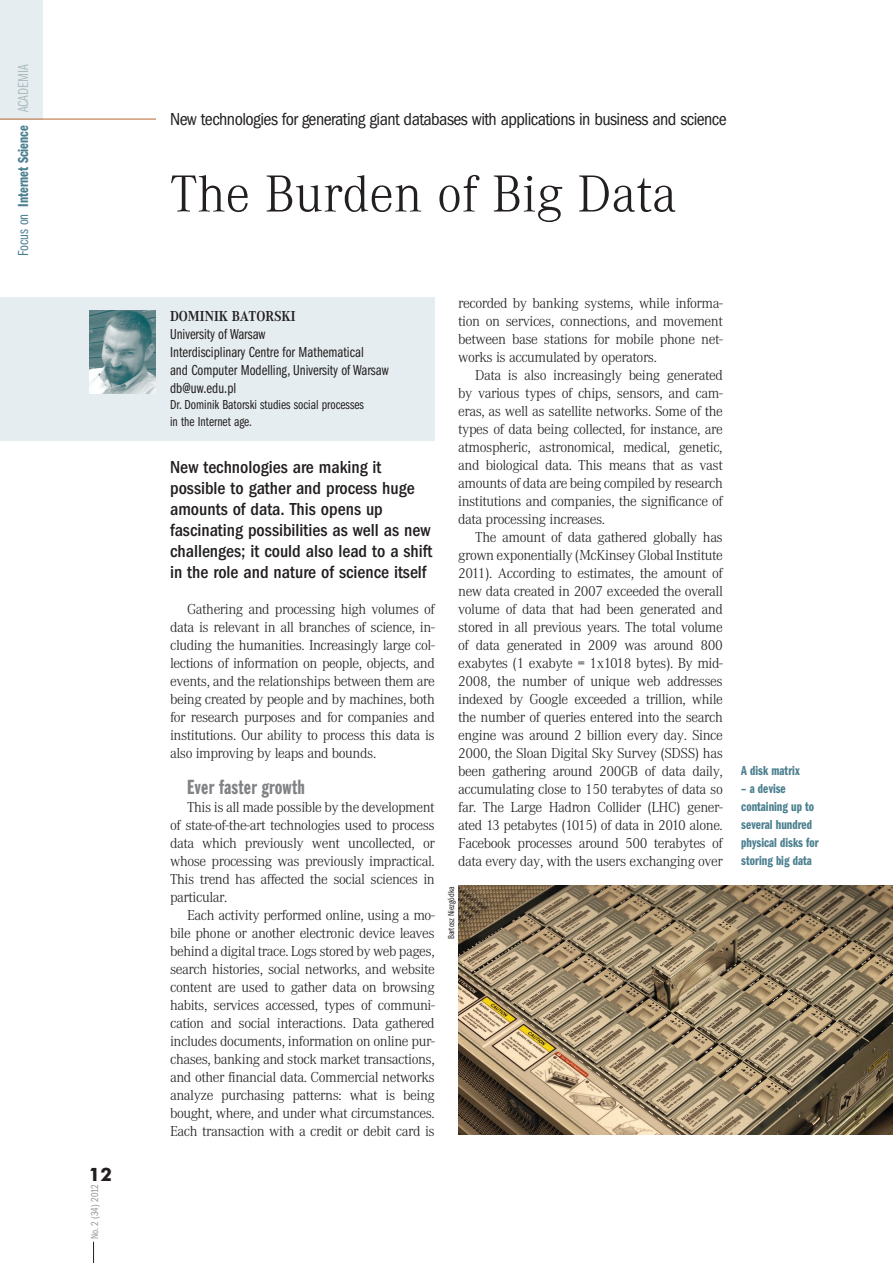
<style>
.page{position:relative;width:893px;height:1263px;background:#fff}
.page>*{position:absolute;margin:0;border:0;box-sizing:border-box;transform-origin:0 0}
.tytuł{font:300 54px "Corporate ATEE";color:#231f20}
.lead{font:18px/21px "Franklin Gothic Pl Med Cd";color:#231f20}
.t1{font:18px "Franklin Gothic Pl Book Cd";letter-spacing:-.03em;color:#231f20}
.tekst{font:18px "Frank Goth X Cn PL";letter-spacing:.005em;color:#808285}
.pagina{font:700 18px "Futura PL";color:#231f20}
.tekst-2{font:300 15px/18px "Corporate ATEE";letter-spacing:-.03em;color:#231f20;text-align:justify}
.balkon_panorama{font:15px "Franklin Gothic Pl Book Cmpr";color:#231f20}
.balkon_panorama-2{font:15px "Franklin Gothic Pl Demi Cmpr";color:#4b7f8f}
.autor_info{font:700 15px "Corporate A";color:#231f20;scale:.9 1}
.foto_podpis{font:13.5px/18px "Franklin Gothic Pl Demi Cmpr";color:#4b7f8f}
.autor_biografia{font:13.5px "Franklin Gothic Pl Book Cmpr";color:#231f20}
.pagina_numer_academi{font:10.5px "Franklin Gothic Pl Book Cmpr";color:#939598}
.foto_copyrite{font:9px "Franklin Gothic Pl Book Cmpr";color:#231f20}
.s1{font-family:"Franklin Gothic Pl Book Cmpr"}
.s2{font-family:"Franklin Gothic Pl Book Cmpr";color:#abbdc1}
</style>
<div class="page">
<svg style="left:93px;top:1242px;width:1px;height:21px"></svg>
<div style="left:0;top:0;width:43px;height:119px;background:#e6edf0"></div>
<hr style="left:0;top:119px;width:156px;height:1px;background:#b96730">
<div style="left:0;top:298px;width:435px;height:143px;background:#e6edf0"></div>
<img style="left:458px;top:886px;width:435px;height:248px">
<img style="left:90px;top:311px;width:66px;height:82px">
<p class="balkon_panorama-2" style="left:15px;top:256px;width:193px;rotate:-90deg"><span class="s1">Focus on</span> Internet Science <span class="s2">ACADEMIA</span></p>
<p class="pagina" style="left:89px;top:1163px;width:25px">12</p>
<p class="pagina_numer_academi" style="left:89px;top:1239px;width:56px;rotate:-90deg">No. 2 (34) 2012</p>
<p class="t1" style="left:170px;top:109px;width:558px">New technologies for generating giant databases with applications in business and science</p>
<p class="tytuł" style="left:170px;top:164px;width:508px">The Burden of Big Data</p>
<p class="autor_info" style="left:170px;top:308px;width:141px">DOMINIK BATORSKI</p>
<p class="balkon_panorama" style="left:170px;top:326px;width:97px">University of Warsaw</p>
<p class="balkon_panorama" style="left:170px;top:344px;width:195px">Interdisciplinary Centre for Mathematical</p>
<p class="balkon_panorama" style="left:170px;top:362px;width:220px">and Computer Modelling, University of Warsaw</p>
<p class="balkon_panorama" style="left:170px;top:380px;width:68px">db@uw.edu.pl</p>
<p class="autor_biografia" style="left:170px;top:398px;width:195px">Dr. Dominik Batorski studies social processes</p>
<p class="autor_biografia" style="left:170px;top:414px;width:83px">in the Internet age.</p>
<p class="lead" style="left:170px;top:456px;width:264px">New technologies are making it possible to gather and process huge amounts of data. This opens up fascinating possibilities as well as new challenges; it could also lead to a shift in the role and nature of science itself</p>
<p class="tekst-2" style="left:170px;top:600px;width:266px;text-indent:17px">Gathering and processing high volumes of data is relevant in all branches of science, in&shy;cluding the humanities. Increasingly large col&shy;lections of information on people, objects, and events, and the relationships between them are being created by people and by machines, both for research purposes and for companies and institutions. Our ability to process this data is also improving by leaps and bounds.</p>
<p class="tekst" style="left:187px;top:775px;width:119px">Ever faster growth</p>
<p class="tekst-2" style="left:170px;top:798px;width:266px;text-indent:17px">This is all made possible by the development of state-of-the-art technologies used to process data which previously went uncollected, or whose processing was previously impractical.<br>This trend has affected the social sciences in particular.</p>
<p class="tekst-2" style="left:170px;top:906px;width:266px;text-indent:17px">Each activity performed online, using a mo&shy;bile phone or another electronic device leaves behind a digital trace. Logs stored by web pages, search histories, social networks, and website content are used to gather data on browsing habits, services accessed, types of communi&shy;cation and social interactions. Data gathered includes documents, information on online pur&shy;chases, banking and stock market transactions, and other financial data. Commercial networks analyze purchasing patterns: what is being bought, where, and under what circumstances.<br>Each transaction with a credit or debit card is</p>
<p class="tekst-2" style="left:458px;top:294px;width:266px">recorded by banking systems, while informa&shy;tion on services, connections, and movement between base stations for mobile phone net&shy;works is accumulated by operators.</p>
<p class="tekst-2" style="left:458px;top:366px;width:266px;text-indent:17px">Data is also increasingly being generated by various types of chips, sensors, and cam&shy;eras, as well as satellite networks. Some of the types of data being collected, for instance, are atmospheric, astronomical, medical, genetic, and biological data. This means that as vast amounts of data are being compiled by research institutions and companies, the significance of data processing increases.</p>
<p class="tekst-2" style="left:458px;top:528px;width:266px;text-indent:17px">The amount of data gathered globally has grown exponentially (McKinsey Global Institute 2011). According to estimates, the amount of new data created in 2007 exceeded the overall volume of data that had been generated and stored in all previous years. The total volume of data generated in 2009 was around 800 exabytes (1 exabyte = 1x1018 bytes). By mid-2008, the number of unique web addresses indexed by Google exceeded a trillion, while the number of queries entered into the search engine was around 2 billion every day. Since 2000, the Sloan Digital Sky Survey (SDSS) has been gathering around 200GB of data daily, accumulating close to 150 terabytes of data so far. The Large Hadron Collider (LHC) gener&shy;ated 13 petabytes (1015) of data in 2010 alone.<br>Facebook processes around 500 terabytes of data every day, with the users exchanging over</p>
<p class="foto_copyrite" style="left:446px;top:939px;width:54px;rotate:-90deg">Bartosz Niezgódka</p>
<p class="foto_podpis" style="left:741px;top:762px;width:60px">A disk matrix</p>
<p class="foto_podpis" style="left:741px;top:780px;width:79px">– a devise containing up to several hundred physical disks for storing big data</p>
</div>
